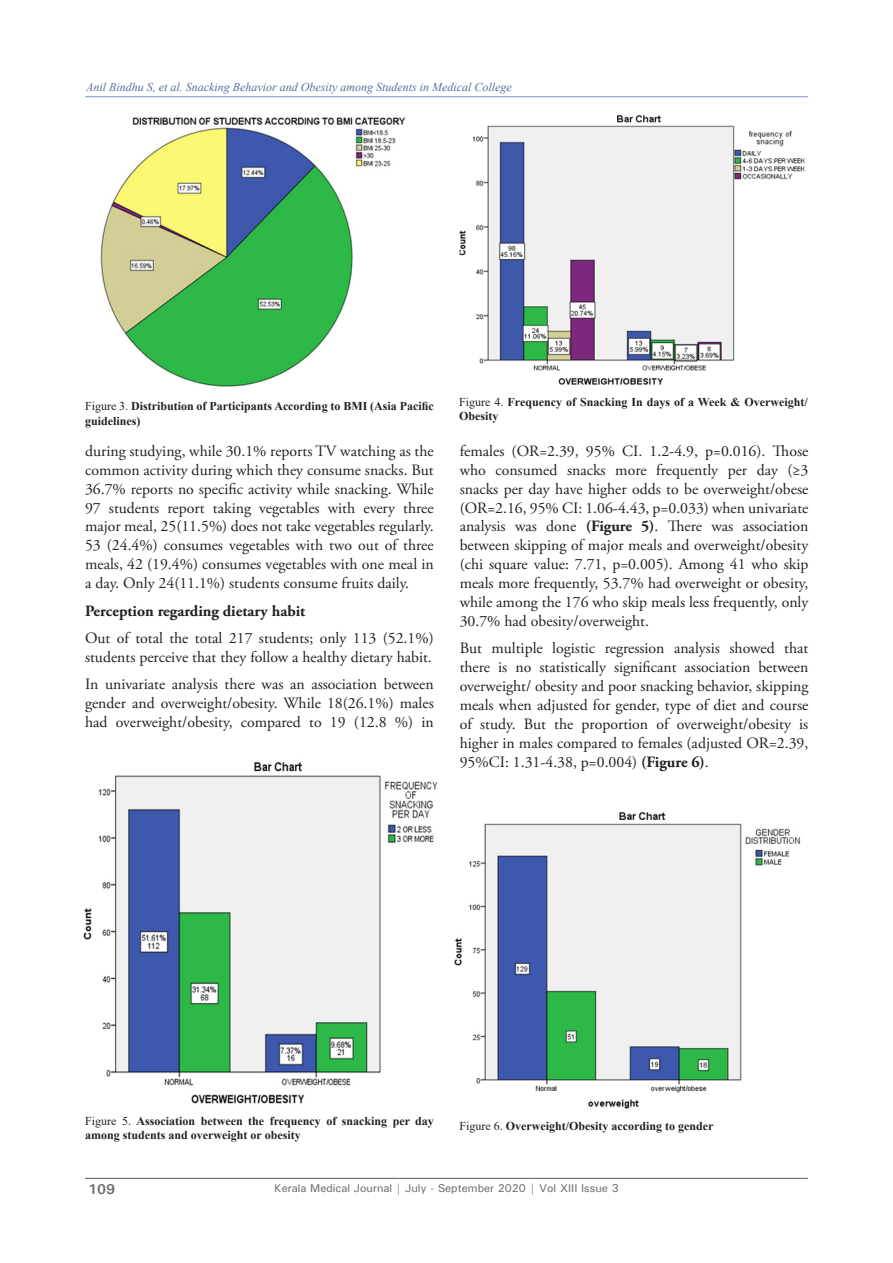
<style>
.page{position:relative;width:893px;height:1263px;background:#fff}
.page>*{position:absolute;margin:0;border:0;box-sizing:border-box;transform-origin:0 0}
.J_Para_2{font:15.75px/18.9px "Adobe Garamond Pro";color:#231f20;text-align:justify}
.J_Para_2-2{font:700 15.75px "Adobe Garamond Pro";color:#231f20}
.t1{font:700 14.25px "Univers";color:#6c6d70}
.Para_1{font:700 12px/14.4px "Times New Roman";color:#231f20}
.t2{font:italic 12px "Times New Roman";color:#566d9e}
.t3{font:500 11.25px "Univers";color:#6c6d70}
.s1{font-weight:400}
.s2{font-weight:700}
</style>
<div class="page">
<hr style="left:85px;top:1178px;width:723px;height:1px;background:#57585a">
<hr style="left:85px;top:96px;width:723px;height:1px;background:#8b9ed0">
<img style="left:100px;top:117px;width:306px;height:270px">
<img style="left:459px;top:115px;width:347px;height:270px">
<img style="left:83px;top:761px;width:355px;height:343px">
<img style="left:454px;top:812px;width:347px;height:297px">
<p class="t2" style="left:86px;top:79px;width:427px">Anil Bindhu S, et al. Snacking Behavior and Obesity among Students in Medical College</p>
<p class="Para_1" style="left:85px;top:399px;width:350px"><span class="s1">Figure 3.</span> Distribution of Participants According to BMI (Asia Pacific guidelines)</p>
<p class="J_Para_2" style="left:85px;top:442px;width:350px">during studying, while 30.1% reports TV watching as the common activity during which they consume snacks. But 36.7% reports no specific activity while snacking. While 97 students report taking vegetables with every three major meal, 25(11.5%) does not take vegetables regularly.<br>53 (24.4%) consumes vegetables with two out of three meals, 42 (19.4%) consumes vegetables with one meal in a day. Only 24(11.1%) students consume fruits daily.</p>
<p class="J_Para_2-2" style="left:85px;top:601px;width:222px">Perception regarding dietary habit</p>
<p class="J_Para_2" style="left:85px;top:629px;width:350px">Out of total the total 217 students; only 113 (52.1%) students perceive that they follow a healthy dietary habit.</p>
<p class="J_Para_2" style="left:85px;top:675px;width:350px">In univariate analysis there was an association between gender and overweight/obesity. While 18(26.1%) males had overweight/obesity, compared to 19 (12.8 %) in</p>
<p class="Para_1" style="left:459px;top:394px;width:350px"><span class="s1">Figure 4.</span> Frequency of Snacking In days of a Week &amp; Overweight/<br>Obesity</p>
<p class="J_Para_2" style="left:460px;top:442px;width:350px">females (OR=2.39, 95% CI. 1.2-4.9, p=0.016). Those who consumed snacks more frequently per day (≥3 snacks per day have higher odds to be overweight/obese (OR=2.16, 95% CI: 1.06-4.43, p=0.033) when univariate analysis was done <span class="s2">(Figure 5)</span>. There was association between skipping of major meals and overweight/obesity (chi square value: 7.71, p=0.005). Among 41 who skip meals more frequently, 53.7% had overweight or obesity, while among the 176 who skip meals less frequently, only 30.7% had obesity/overweight.</p>
<p class="J_Para_2" style="left:460px;top:639px;width:350px">But multiple logistic regression analysis showed that there is no statistically significant association between overweight/ obesity and poor snacking behavior, skipping meals when adjusted for gender, type of diet and course of study. But the proportion of overweight/obesity is higher in males compared to females (adjusted OR=2.39, 95%CI: 1.31-4.38, p=0.004) <span class="s2">(Figure 6)</span>.</p>
<p class="Para_1" style="left:85px;top:1113px;width:350px"><span class="s1">Figure 5.</span> Association between the frequency of snacking per day among students and overweight or obesity</p>
<p class="Para_1" style="left:459px;top:1118px;width:255px"><span class="s1">Figure 6.</span> Overweight/Obesity according to gender</p>
<p class="t1" style="left:88px;top:1180px;width:28px">109</p>
<p class="t3" style="left:274px;top:1181px;width:346px">Kerala Medical Journal | July - September 2020 | Vol XIII Issue 3</p>
</div>
